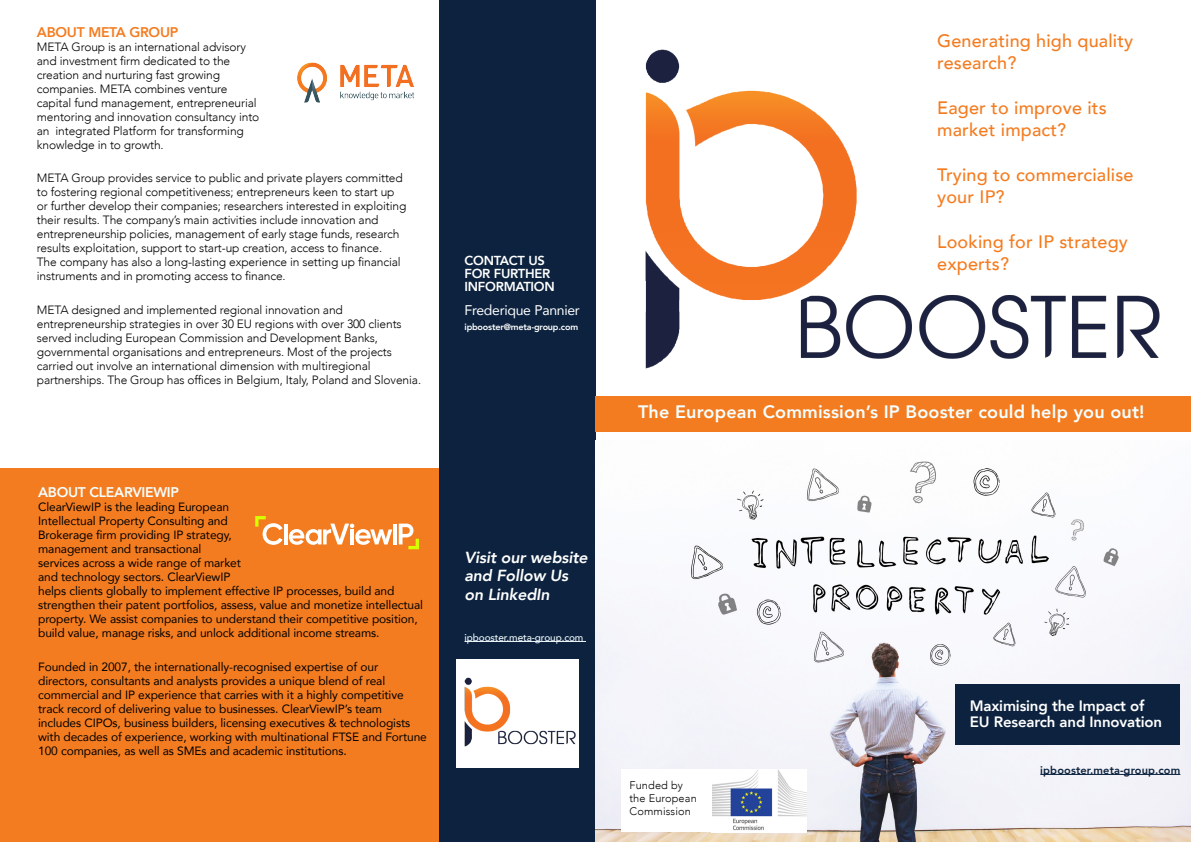
<style>
.page{position:relative;width:1191px;height:842px;background:#fff}
.page>*{position:absolute;margin:0;border:0;box-sizing:border-box;transform-origin:0 0}
.t1{font:500 18px/21.6px "Avenir";letter-spacing:.01em;color:#f47c20}
.t2{font:800 18px "Avenir";letter-spacing:.01em;color:#f4ffff}
.t3{font:italic 800 16px/18.5px "Avenir";letter-spacing:-.01em;color:#fff}
.t4{font:800 15px/16px "Avenir";letter-spacing:-.01em;color:#fff}
.t5{font:14px "Avenir";letter-spacing:-.02em;color:#fff}
.t6{font:800 14px "Avenir";letter-spacing:-.02em;color:#f4ffff}
.t7{font:800 14px "Avenir";letter-spacing:-.02em;color:#f47c20}
.t8{font:800 13px/13px "Avenir";letter-spacing:-.02em;color:#fff}
.t9{font:300 12px/14px "Avenir";letter-spacing:-.01em;color:#000}
.t10{font:12px/14px "Avenir";letter-spacing:-.01em;color:#000}
.t11{font:300 11px/13.2px "Avenir";letter-spacing:.01em;color:#000}
.t12{font:800 11px "Avenir";letter-spacing:.01em;color:#0b223e}
.t13{font:500 10px "Avenir";letter-spacing:-.01em;color:#eff8fa}
.t14{font:800 9px "Avenir";letter-spacing:-.02em;color:#fff}
</style>
<div class="page">
<div style="left:439px;top:0;width:156px;height:842px;background:#0c223e"></div>
<hr style="left:464px;top:641px;width:122px;height:1px;background:#eff8fa">
<div style="left:456px;top:659px;width:122px;height:109px;background:#fff"></div>
<img style="left:464px;top:677px;width:112px;height:70px">
<img style="left:297px;top:62px;width:117px;height:41px">
<div style="left:0;top:468px;width:439px;height:374px;background:#f47c20"></div>
<div style="left:38px;top:480px;width:389px;height:329px;background:#f47c20"></div>
<hr style="left:284px;top:523px;width:3px;height:21px;background:#fff">
<svg style="left:289px;top:524px;width:103px;height:21px"></svg>
<hr style="left:393px;top:524px;width:4px;height:20px;background:#fff">
<svg style="left:399px;top:524px;width:20px;height:25px"></svg>
<svg style="left:255px;top:516px;width:27px;height:29px"></svg>
<img style="left:595px;top:461px;width:595px;height:380px">
<img style="left:645px;top:49px;width:515px;height:320px">
<div style="left:595px;top:396px;width:595px;height:35px;background:#f47c20"></div>
<div style="left:955px;top:684px;width:225px;height:60px;background:#0d223e"></div>
<hr style="left:1040px;top:774px;width:140px;height:1px;background:#0b223e">
<img style="left:711px;top:769px;width:95px;height:63px">
<div style="left:621px;top:769px;width:90px;height:63px;background:#fff"></div>
<p class="t7" style="left:37px;top:21px;width:143px">ABOUT META GROUP</p>
<p class="t9" style="left:37px;top:40px;width:224px">META Group is an international advisory and investment firm dedicated to the creation and nurturing fast growing companies. META combines venture capital fund management, entrepreneurial mentoring and innovation consultancy into an integrated Platform for transforming knowledge in to growth.</p>
<p class="t9" style="left:37px;top:171px;width:371px">META Group provides service to public and private players committed to fostering regional competitiveness; entrepreneurs keen to start up or further develop their companies; researchers interested in exploiting their results. The company’s main activities include innovation and entrepreneurship policies, management of early stage funds, research results exploitation, support to start-up creation, access to finance.<br>The company has also a long-lasting experience in setting up financial instruments and in promoting access to finance.</p>
<p class="t9" style="left:37px;top:303px;width:386px">META designed and implemented regional innovation and entrepreneurship strategies in over 30 EU regions with over 300 clients served including European Commission and Development Banks, governmental organisations and entrepreneurs. Most of the projects carried out involve an international dimension with multiregional partnerships. The Group has offices in Belgium, Italy, Poland and Slovenia.</p>
<p class="t8" style="left:464px;top:254px;width:92px">CONTACT US<br>FOR FURTHER<br>INFORMATION</p>
<p class="t5" style="left:464px;top:299px;width:117px">Frederique Pannier</p>
<p class="t14" style="left:464px;top:319px;width:115px">ipbooster@meta-group.com</p>
<p class="t6" style="left:38px;top:481px;width:142px">ABOUT CLEARVIEWIP</p>
<p class="t10" style="left:38px;top:499px;width:386px">ClearViewIP is the leading European<br>Intellectual Property Consulting and<br>Brokerage firm providing IP strategy,<br>management and transactional<br>services across a wide range of market<br>and technology sectors. ClearViewIP<br>helps clients globally to implement effective IP processes, build and strengthen their patent portfolios, assess, value and monetize intellectual property. We assist companies to understand their competitive position, build value, manage risks, and unlock additional income streams.</p>
<p class="t10" style="left:38px;top:659px;width:390px">Founded in 2007, the internationally-recognised expertise of our directors, consultants and analysts provides a unique blend of real commercial and IP experience that carries with it a highly competitive track record of delivering value to businesses. ClearViewIP’s team includes CIPOs, business builders, licensing executives &amp; technologists with decades of experience, working with multinational FTSE and Fortune 100 companies, as well as SMEs and academic institutions.</p>
<h2 class="t3" style="left:464px;top:548px;width:125px">Visit our website and Follow Us on LinkedIn</h2>
<p class="t13" style="left:464px;top:629px;width:120px">ipbooster.meta-group.com</p>
<h1 class="t1" style="left:937px;top:29px;width:197px">Generating high quality research?</h1>
<h1 class="t1" style="left:937px;top:96px;width:171px">Eager to improve its market impact?</h1>
<h1 class="t1" style="left:937px;top:163px;width:198px">Trying to commercialise your IP?</h1>
<h1 class="t1" style="left:937px;top:230px;width:192px">Looking for IP strategy experts?</h1>
<h1 class="t2" style="left:638px;top:398px;width:508px">The European Commission’s IP Booster could help you out!</h1>
<p class="t11" style="left:629px;top:778px;width:69px">Funded by the European<br>Commission</p>
<p class="t4" style="left:969px;top:698px;width:194px">Maximising the Impact of<br>EU Research and Innovation</p>
<p class="t12" style="left:1040px;top:761px;width:142px">ipbooster.meta-group.com</p>
</div>
